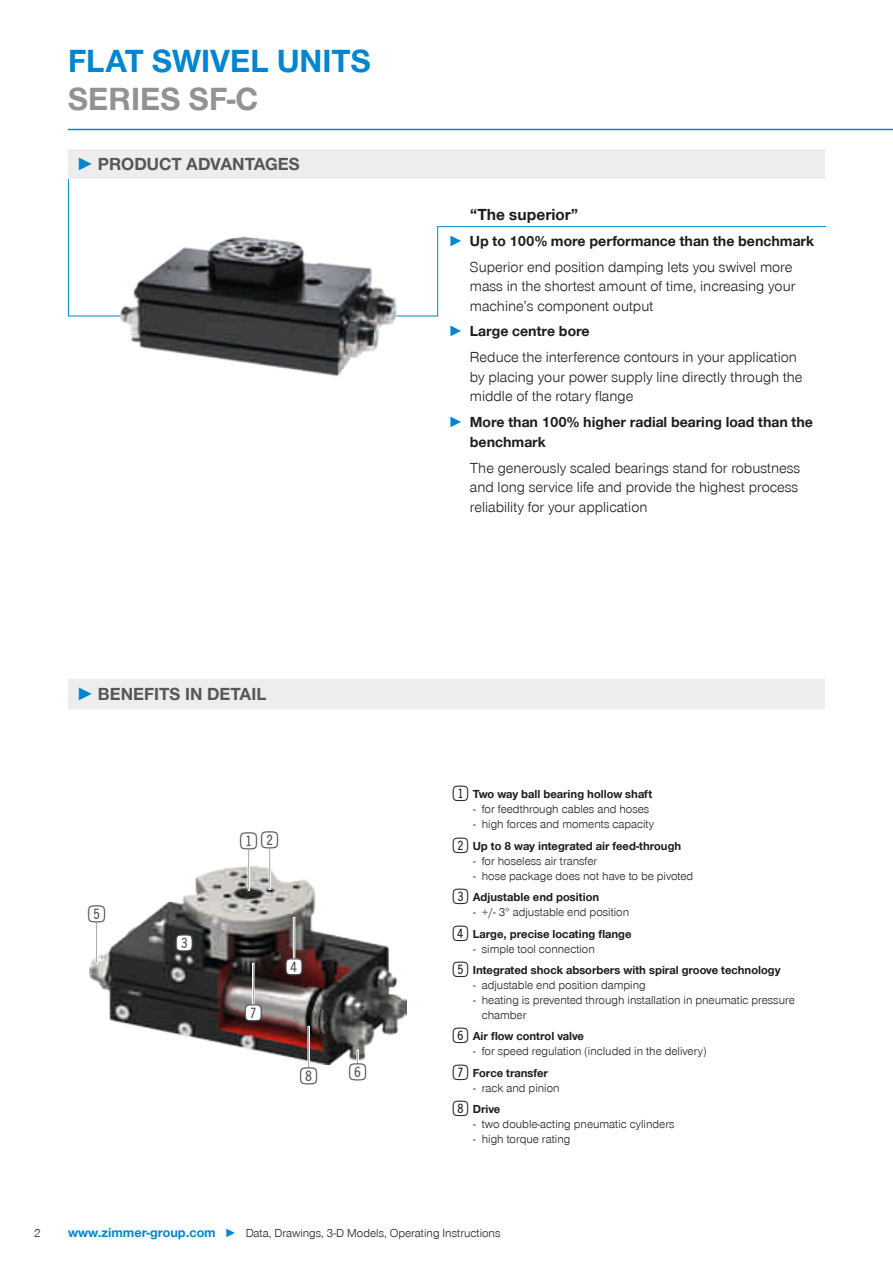
<style>
.page{position:relative;width:893px;height:1263px;background:#fff}
.page>*{position:absolute;margin:0;border:0;box-sizing:border-box;transform-origin:0 0}
.CB_AF_Headline_22_25{font:700 33px/37.5px "Zimmer Group Sans Global";color:#0086ce}
.t1{font:28.2px "Double Digits Super Square";color:#4f4e52}
.t2{font:700 18px "Zimmer Group Sans Global";color:#575756}
.CB_AF_Prodvort_MKTHe{font:700 16.5px "Zimmer Group Sans Global";color:#1d1d1b}
.CB_AF_Prodvort_Body{font:300 15px/19.5px "Zimmer Group Sans Global";color:#1d1d1b}
.t3{font:700 15px/19.5px "Zimmer Group Sans Global";color:#1d1d1b}
.CB_AF_Seitenzahl_lin{font:300 12px/15px "Zimmer Group Sans Global";color:#1d1d1b}
.t4{font:700 12px "Zimmer Group Sans Global";color:#1d1d1b}
.s1{color:#939292}
.s2{font-family:"Zimmer Group Sans";color:#0086ce}
.s3{font-family:"Double Digits Super Square";font-weight:400;font-size:25.5px}
.s4{font-weight:700;font-size:13.5px;color:#0086ce}
.s5{color:#0086ce}
</style>
<div class="page">
<svg style="left:68px;top:179px;width:759px;height:138px"></svg>
<img style="left:111px;top:226px;width:295px;height:151px">
<img style="left:89px;top:866px;width:317px;height:199px">
<div style="left:293px;top:917px;width:2px;height:42px;border:1px solid #fff"></div>
<div style="left:286px;top:958px;width:16px;height:16px;background:#fff;border-radius:50%"></div>
<div style="left:96px;top:922px;width:2px;height:42px;border:1px solid #fff"></div>
<div style="left:89px;top:906px;width:15px;height:16px;background:#fff;border-radius:50%"></div>
<div style="left:176px;top:935px;width:16px;height:16px;background:#fff;border-radius:50%"></div>
<div style="left:248px;top:849px;width:2px;height:41px;border:1px solid #fff"></div>
<div style="left:252px;top:963px;width:2px;height:42px;border:1px solid #fff"></div>
<div style="left:245px;top:1005px;width:16px;height:15px;background:#fff;border-radius:50%"></div>
<div style="left:269px;top:848px;width:2px;height:42px;border:1px solid #fff"></div>
<div style="left:308px;top:1026px;width:2px;height:42px;border:1px solid #fff"></div>
<div style="left:301px;top:1067px;width:15px;height:16px;background:#fff;border-radius:50%"></div>
<svg style="left:357px;top:1050px;width:2px;height:14px"></svg>
<div style="left:350px;top:1064px;width:16px;height:16px;background:#fff;border-radius:50%"></div>
<hr style="left:68px;top:129px;width:825px;height:1px;background:#0086ce">
<div style="left:68px;top:679px;width:757px;height:30px;background:#ededed"></div>
<div style="left:68px;top:149px;width:757px;height:30px;background:#ededed"></div>
<p class="CB_AF_Headline_22_25" style="left:68px;top:42px;width:305px">FLAT SWIVEL UNITS<br><span class="s1">SERIES SF-C</span></p>
<p class="t2" style="left:77px;top:153px;width:225px"><span class="s2">►</span> PRODUCT ADVANTAGES</p>
<p class="CB_AF_Prodvort_MKTHe" style="left:470px;top:204px;width:110px">“The superior”</p>
<p class="t3" style="left:449px;top:231px;width:367px"><span class="s2">►</span> Up to 100% more performance than the benchmark</p>
<p class="CB_AF_Prodvort_Body" style="left:470px;top:257px;width:327px">Superior end position damping lets you swivel more mass in the shortest amount of time, increasing your machine’s component output</p>
<p class="t3" style="left:449px;top:321px;width:143px"><span class="s2">►</span> Large centre bore</p>
<p class="CB_AF_Prodvort_Body" style="left:470px;top:347px;width:334px">Reduce the interference contours in your application by placing your power supply line directly through the middle of the rotary flange</p>
<p class="t3" style="left:470px;top:412px;width:345px;text-indent:-21px"><span class="s2">►</span> More than 100% higher radial bearing load than the benchmark</p>
<p class="CB_AF_Prodvort_Body" style="left:470px;top:458px;width:332px">The generously scaled bearings stand for robustness and long service life and provide the highest process reliability for your application</p>
<p class="t2" style="left:77px;top:683px;width:191px"><span class="s2">►</span> BENEFITS IN DETAIL</p>
<p class="t1" style="left:88px;top:902px;width:23px">5</p>
<p class="t1" style="left:176px;top:931px;width:23px">3</p>
<p class="t1" style="left:240px;top:828px;width:44px">12</p>
<p class="t1" style="left:245px;top:1000px;width:23px">7</p>
<p class="t1" style="left:286px;top:954px;width:23px">4</p>
<p class="t1" style="left:300px;top:1061px;width:73px">8 6</p>
<p class="t4" style="left:453px;top:787px;width:201px"><span class="s3">1</span>Two way ball bearing hollow shaft</p>
<p class="CB_AF_Seitenzahl_lin" style="left:473px;top:802px;width:178px">- for feedthrough cables and hoses</p>
<p class="CB_AF_Seitenzahl_lin" style="left:473px;top:817px;width:182px">- high forces and moments capacity</p>
<p class="t4" style="left:453px;top:838px;width:230px"><span class="s3">2</span>Up to 8 way integrated air feed-through</p>
<p class="CB_AF_Seitenzahl_lin" style="left:473px;top:853px;width:125px">- for hoseless air transfer</p>
<p class="CB_AF_Seitenzahl_lin" style="left:473px;top:868px;width:222px">- hose package does not have to be pivoted</p>
<p class="t4" style="left:453px;top:890px;width:148px"><span class="s3">3</span>Adjustable end position</p>
<p class="CB_AF_Seitenzahl_lin" style="left:473px;top:904px;width:157px">- +/- 3° adjustable end position</p>
<p class="t4" style="left:453px;top:926px;width:180px"><span class="s3">4</span>Large, precise locating flange</p>
<p class="CB_AF_Seitenzahl_lin" style="left:473px;top:941px;width:123px">- simple tool connection</p>
<p class="t4" style="left:453px;top:963px;width:329px"><span class="s3">5</span>Integrated shock absorbers with spiral groove technology</p>
<p class="CB_AF_Seitenzahl_lin" style="left:473px;top:977px;width:174px">- adjustable end position damping</p>
<p class="CB_AF_Seitenzahl_lin" style="left:482px;top:992px;width:315px;text-indent:-9px">- heating is prevented through installation in pneumatic pressure chamber</p>
<p class="t4" style="left:453px;top:1029px;width:133px"><span class="s3">6</span>Air flow control valve</p>
<p class="CB_AF_Seitenzahl_lin" style="left:473px;top:1044px;width:235px">- for speed regulation (included in the delivery)</p>
<p class="t4" style="left:453px;top:1065px;width:97px"><span class="s3">7</span>Force transfer</p>
<p class="CB_AF_Seitenzahl_lin" style="left:473px;top:1080px;width:88px">- rack and pinion</p>
<p class="t4" style="left:453px;top:1102px;width:49px"><span class="s3">8</span>Drive</p>
<p class="CB_AF_Seitenzahl_lin" style="left:473px;top:1116px;width:203px">- two double-acting pneumatic cylinders</p>
<p class="CB_AF_Seitenzahl_lin" style="left:473px;top:1131px;width:99px">- high torque rating</p>
<p class="CB_AF_Seitenzahl_lin" style="left:34px;top:1225px;width:8px">2</p>
<p class="CB_AF_Seitenzahl_lin" style="left:68px;top:1225px;width:434px"><span class="s4">www.zimmer-group.com</span> <span class="s5">►</span> Data, Drawings, 3-D Models, Operating Instructions</p>
</div>
